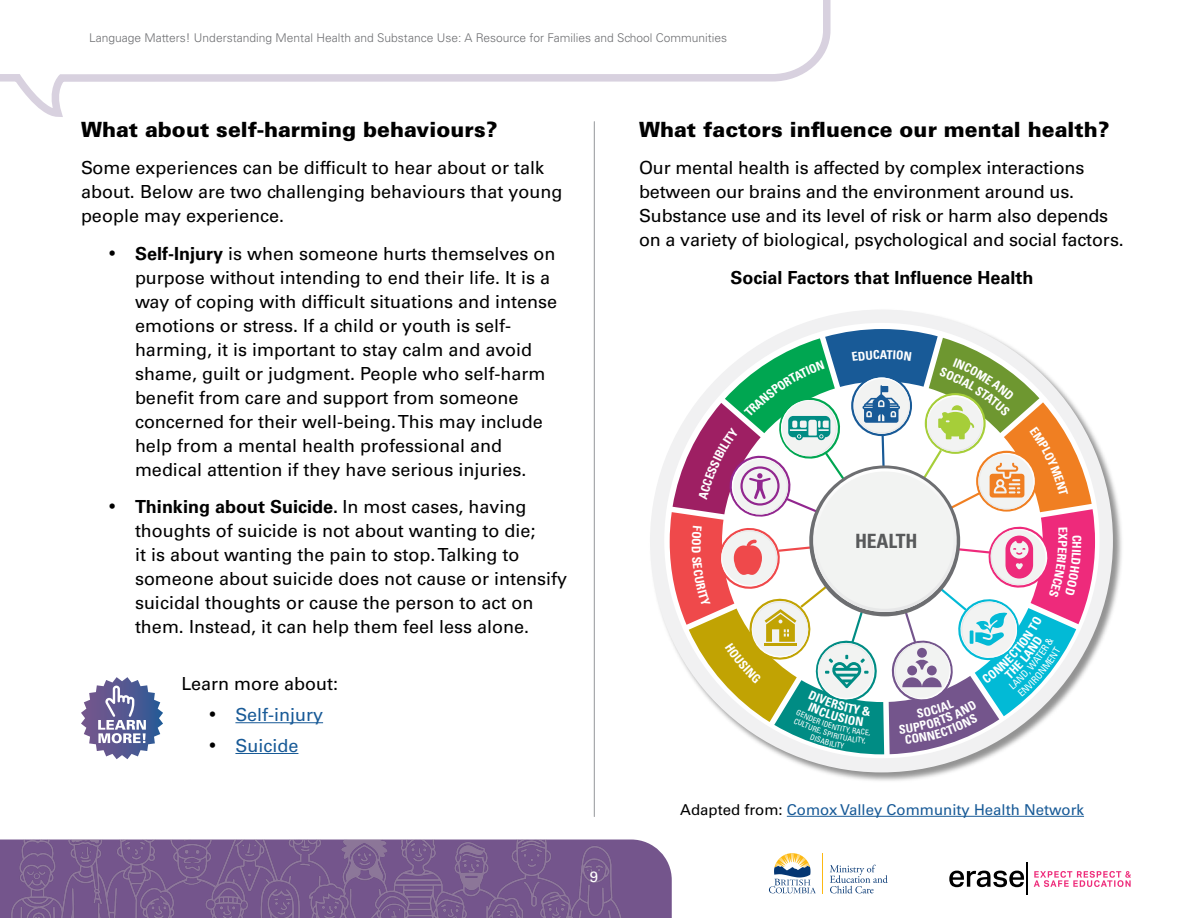
<style>
.page{position:relative;width:1188px;height:918px;background:#fff}
.page>*{position:absolute;margin:0;border:0;box-sizing:border-box;transform-origin:0 0}
.t1{font:900 21px "Univers LT Std";color:#000}
.t2{font:700 condensed 19.65px "Univers LT Std";letter-spacing:-.01em;color:#58595b}
.t3{font:18px/24px "Univers LT Std";color:#000}
.t4{font:700 18px "Univers LT Std";color:#000}
.t5{font:18px "Univers LT Std";color:#185a97}
.Source{font:15px "Univers LT Std";color:#185a97}
.t6{font:15px "Univers LT Std";color:#fff}
.t7{font:700 condensed 12.15px "Univers LT Std";color:#fff}
.t8{font:300 12px "Univers LT Std";color:#6d6e71}
.s1{font-weight:700}
.s2{color:#000}
</style>
<div class="page">
<svg style="left:657px;top:849px;width:15px;height:69px"></svg>
<img style="left:0;top:840px;width:657px;height:78px">
<svg style="left:0;top:0;width:831px;height:117px"></svg>
<svg style="left:1034px;top:871px;width:97px;height:16px"></svg>
<svg style="left:949px;top:871px;width:75px;height:16px"></svg>
<hr style="left:1026px;top:862px;width:1px;height:32px;background:#000">
<svg style="left:830px;top:865px;width:58px;height:28px"></svg>
<svg style="left:769px;top:853px;width:47px;height:40px"></svg>
<hr style="left:823px;top:853px;width:1px;height:40px;background:#fdb913">
<hr style="left:594px;top:122px;width:1px;height:695px;background:#a7a9ac">
<hr style="left:235px;top:722px;width:88px;height:1px;background:#185a97">
<hr style="left:235px;top:753px;width:63px;height:1px;background:#185a97">
<img style="left:81px;top:677px;width:82px;height:82px">
<svg style="left:98px;top:686px;width:48px;height:57px"></svg>
<img style="left:654px;top:310px;width:468px;height:471px">
<div style="left:650px;top:310px;width:463px;height:462px;background:#f1f1f2;border-radius:50%"></div>
<hr style="left:787px;top:816px;width:297px;height:1px;background:#185a97">
<svg style="left:670px;top:329px;width:425px;height:425px"></svg>
<p class="t8" style="left:89px;top:31px;width:640px">Language Matters! Understanding Mental Health and Substance Use: A Resource for Families and School Communities</p>
<h2 class="t1" style="left:81px;top:116px;width:418px">What about self-harming behaviours?</h2>
<p class="t3" style="left:81px;top:156px;width:483px">Some experiences can be difficult to hear about or talk about. Below are two challenging behaviours that young people may experience.</p>
<p class="t3" style="left:135px;top:241px;width:424px;text-indent:-27px">• <span class="s1">Self-Injury</span> is when someone hurts themselves on purpose without intending to end their life. It is a way of coping with difficult situations and intense emotions or stress. If a child or youth is self&shy;harming, it is important to stay calm and avoid shame, guilt or judgment. People who self-harm benefit from care and support from someone concerned for their well-being. This may include help from a mental health professional and medical attention if they have serious injuries.</p>
<p class="t3" style="left:135px;top:495px;width:434px;text-indent:-27px">• <span class="s1">Thinking about Suicide.</span> In most cases, having thoughts of suicide is not about wanting to die;<br>it is about wanting the pain to stop. Talking to someone about suicide does not cause or intensify suicidal thoughts or cause the person to act on them. Instead, it can help them feel less alone.</p>
<p class="t3" style="left:181px;top:672px;width:158px">Learn more about:</p>
<p class="t5" style="left:208px;top:704px;width:116px"><span class="s2">•</span> Self-injury</p>
<p class="t5" style="left:208px;top:735px;width:92px"><span class="s2">•</span> Suicide</p>
<p class="t6" style="left:590px;top:868px;width:10px">9</p>
<h2 class="t1" style="left:639px;top:116px;width:472px">What factors influence our mental health?</h2>
<p class="t3" style="left:639px;top:156px;width:486px">Our mental health is affected by complex interactions between our brains and the environment around us.<br>Substance use and its level of risk or harm also depends on a variety of biological, psychological and social factors.</p>
<p class="t4" style="left:731px;top:267px;width:305px">Social Factors that Influence Health</p>
<p class="t7" style="left:880px;top:347px;width:9px">A</p>
<p class="t2" style="left:855px;top:529px;width:64px">HEALTH</p>
<p class="t7" style="left:1070px;top:533px;width:8px;rotate:90deg">X</p>
<p class="Source" style="left:680px;top:801px;width:405px"><span class="s2">Adapted from:</span> Comox Valley Community Health Network</p>
</div>
